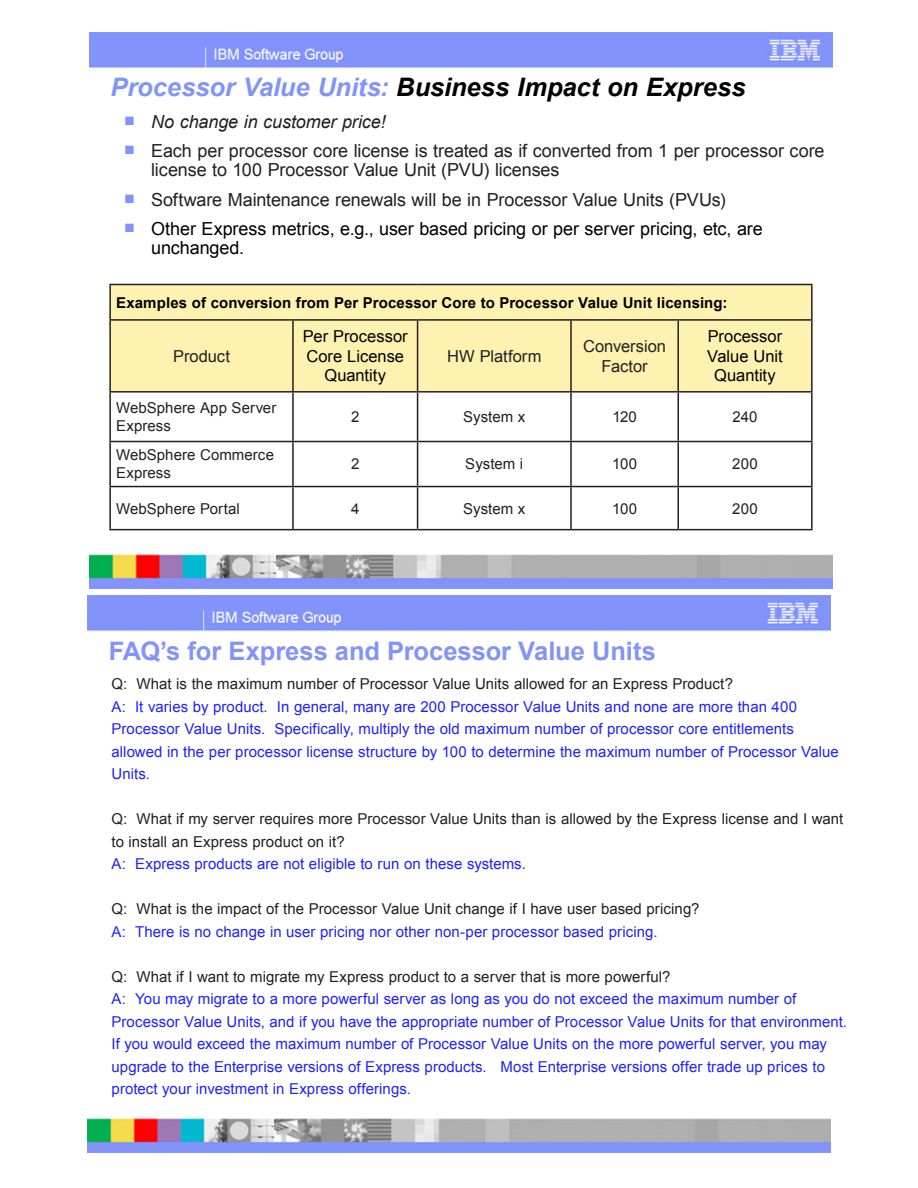
<style>
.page{position:relative;width:918px;height:1188px;background:#fff}
.page>*{position:absolute;margin:0;border:0;box-sizing:border-box;transform-origin:0 0}
.SS_Subhead{font:italic 700 25.5px "Arial";letter-spacing:-.005em;color:#000}
.t1{font:700 25.5px "Arial";color:#8293fb}
.SS_Subhead-2{font:18px/19.5px "Arial";letter-spacing:-.005em;color:#231f20}
.SS_Subhead-3{font:18px/19.5px "Arial";letter-spacing:-.005em;color:#000}
.SS_Subhead-4{font:italic 18px "Arial";letter-spacing:-.005em;color:#231f20}
.SS_Subhead-5{font:16.5px/19.5px "Arial";color:#000;text-align:center}
.SS_Subhead-6{font:16.5px/19.5px "Arial";color:#231f20;text-align:center}
.SS_Subhead-7{font:15px/22.5px "Arial";letter-spacing:.005em;color:#2020ff}
.SS_Subhead-8{font:15px/18px "Arial";letter-spacing:.005em;color:#231f20}
.SS_Subhead-9{font:700 15px "Arial";letter-spacing:.01em;color:#000}
.s1{color:#8293fb}
</style>
<div class="page">
<img style="left:90px;top:32px;width:742px;height:557px">
<div style="left:111px;top:285px;width:700px;height:106px;background:#fff2b0"></div>
<hr style="left:109px;top:284px;width:184px;height:1px;background:#231f20">
<hr style="left:109px;top:285px;width:2px;height:34px;background:#231f20">
<hr style="left:293px;top:284px;width:125px;height:1px;background:#231f20">
<hr style="left:418px;top:284px;width:153px;height:1px;background:#231f20">
<hr style="left:571px;top:284px;width:107px;height:1px;background:#231f20">
<hr style="left:678px;top:284px;width:135px;height:1px;background:#231f20">
<hr style="left:811px;top:285px;width:2px;height:34px;background:#231f20">
<hr style="left:109px;top:319px;width:184px;height:2px;background:#231f20">
<hr style="left:109px;top:321px;width:2px;height:70px;background:#231f20">
<hr style="left:293px;top:319px;width:125px;height:2px;background:#231f20">
<hr style="left:292px;top:321px;width:2px;height:70px;background:#231f20">
<hr style="left:418px;top:319px;width:153px;height:2px;background:#231f20">
<hr style="left:417px;top:321px;width:1px;height:70px;background:#231f20">
<hr style="left:571px;top:319px;width:107px;height:2px;background:#231f20">
<hr style="left:570px;top:321px;width:2px;height:70px;background:#231f20">
<hr style="left:678px;top:319px;width:135px;height:2px;background:#231f20">
<hr style="left:677px;top:321px;width:2px;height:70px;background:#231f20">
<hr style="left:811px;top:321px;width:2px;height:70px;background:#231f20">
<hr style="left:109px;top:391px;width:184px;height:2px;background:#231f20">
<hr style="left:109px;top:393px;width:2px;height:48px;background:#231f20">
<hr style="left:293px;top:391px;width:125px;height:2px;background:#231f20">
<hr style="left:292px;top:393px;width:2px;height:48px;background:#231f20">
<hr style="left:418px;top:391px;width:153px;height:2px;background:#231f20">
<hr style="left:417px;top:393px;width:1px;height:48px;background:#231f20">
<hr style="left:571px;top:391px;width:107px;height:2px;background:#231f20">
<hr style="left:570px;top:393px;width:2px;height:48px;background:#231f20">
<hr style="left:678px;top:391px;width:135px;height:2px;background:#231f20">
<hr style="left:677px;top:393px;width:2px;height:48px;background:#231f20">
<hr style="left:811px;top:393px;width:2px;height:48px;background:#231f20">
<hr style="left:109px;top:441px;width:184px;height:1px;background:#231f20">
<hr style="left:109px;top:442px;width:2px;height:44px;background:#231f20">
<hr style="left:293px;top:441px;width:125px;height:1px;background:#231f20">
<hr style="left:292px;top:442px;width:2px;height:44px;background:#231f20">
<hr style="left:418px;top:441px;width:153px;height:1px;background:#231f20">
<hr style="left:417px;top:442px;width:1px;height:44px;background:#231f20">
<hr style="left:571px;top:441px;width:107px;height:1px;background:#231f20">
<hr style="left:570px;top:442px;width:2px;height:44px;background:#231f20">
<hr style="left:678px;top:441px;width:135px;height:1px;background:#231f20">
<hr style="left:677px;top:442px;width:2px;height:44px;background:#231f20">
<hr style="left:811px;top:442px;width:2px;height:44px;background:#231f20">
<hr style="left:109px;top:486px;width:184px;height:1px;background:#231f20">
<hr style="left:109px;top:487px;width:2px;height:42px;background:#231f20">
<hr style="left:293px;top:486px;width:125px;height:1px;background:#231f20">
<hr style="left:292px;top:487px;width:2px;height:42px;background:#231f20">
<hr style="left:418px;top:486px;width:153px;height:1px;background:#231f20">
<hr style="left:417px;top:487px;width:1px;height:42px;background:#231f20">
<hr style="left:571px;top:486px;width:107px;height:1px;background:#231f20">
<hr style="left:570px;top:487px;width:2px;height:42px;background:#231f20">
<hr style="left:678px;top:486px;width:135px;height:1px;background:#231f20">
<hr style="left:677px;top:487px;width:2px;height:42px;background:#231f20">
<hr style="left:811px;top:487px;width:2px;height:42px;background:#231f20">
<hr style="left:109px;top:529px;width:184px;height:1px;background:#231f20">
<hr style="left:293px;top:529px;width:125px;height:1px;background:#231f20">
<hr style="left:418px;top:529px;width:153px;height:1px;background:#231f20">
<hr style="left:571px;top:529px;width:107px;height:1px;background:#231f20">
<hr style="left:678px;top:529px;width:135px;height:1px;background:#231f20">
<img style="left:88px;top:596px;width:742px;height:557px">
<p class="SS_Subhead" style="left:111px;top:71px;width:636px"><span class="s1">Processor Value Units:</span> Business Impact on Express</p>
<p class="SS_Subhead-4" style="left:124px;top:110px;width:263px"><sup>■</sup> No change in customer price!</p>
<p class="SS_Subhead-2" style="left:151px;top:141px;width:675px;text-indent:-27px"><sup>■</sup> Each per processor core license is treated as if converted from 1 per processor core license to 100 Processor Value Unit (PVU) licenses</p>
<p class="SS_Subhead-2" style="left:124px;top:190px;width:603px"><sup>■</sup> Software Maintenance renewals will be in Processor Value Units (PVUs)</p>
<p class="SS_Subhead-3" style="left:151px;top:219px;width:613px;text-indent:-27px"><sup>■</sup> Other Express metrics, e.g., user based pricing or per server pricing, etc, are unchanged.</p>
<p class="SS_Subhead-9" style="left:116px;top:293px;width:613px">Examples of conversion from Per Processor Core to Processor Value Unit licensing:</p>
<p class="SS_Subhead-6" style="left:173px;top:346px;width:58px">Product</p>
<p class="SS_Subhead-5" style="left:303px;top:327px;width:106px">Per Processor</p>
<p class="SS_Subhead-5" style="left:306px;top:346px;width:99px">Core License<br>Quantity</p>
<p class="SS_Subhead-6" style="left:447px;top:346px;width:96px">HW Platform</p>
<p class="SS_Subhead-6" style="left:583px;top:337px;width:85px">Conversion<br>Factor</p>
<p class="SS_Subhead-5" style="left:707px;top:327px;width:77px;text-align:left">Processor<br>Value Unit</p>
<p class="SS_Subhead-5" style="left:714px;top:366px;width:63px">Quantity</p>
<p class="SS_Subhead-8" style="left:116px;top:399px;width:162px">WebSphere App Server<br>Express</p>
<p class="SS_Subhead-8" style="left:351px;top:408px;width:10px">2</p>
<p class="SS_Subhead-8" style="left:463px;top:408px;width:64px">System x</p>
<p class="SS_Subhead-8" style="left:612px;top:408px;width:26px">120</p>
<p class="SS_Subhead-8" style="left:733px;top:408px;width:26px">240</p>
<p class="SS_Subhead-8" style="left:116px;top:446px;width:159px">WebSphere Commerce<br>Express</p>
<p class="SS_Subhead-8" style="left:351px;top:455px;width:10px">2</p>
<p class="SS_Subhead-8" style="left:465px;top:455px;width:59px">System i</p>
<p class="SS_Subhead-8" style="left:612px;top:455px;width:26px">100</p>
<p class="SS_Subhead-8" style="left:732px;top:455px;width:27px">200</p>
<p class="SS_Subhead-8" style="left:116px;top:499px;width:125px">WebSphere Portal</p>
<p class="SS_Subhead-8" style="left:351px;top:499px;width:10px">4</p>
<p class="SS_Subhead-8" style="left:463px;top:499px;width:64px">System x</p>
<p class="SS_Subhead-8" style="left:612px;top:499px;width:26px">100</p>
<p class="SS_Subhead-8" style="left:732px;top:499px;width:27px">200</p>
<p class="t1" style="left:109px;top:634px;width:549px">FAQ’s for Express and Processor Value Units</p>
<p class="SS_Subhead-8" style="left:112px;top:675px;width:623px">Q: What is the maximum number of Processor Value Units allowed for an Express Product?</p>
<p class="SS_Subhead-7" style="left:112px;top:696px;width:729px">A: It varies by product. In general, many are 200 Processor Value Units and none are more than 400<br>Processor Value Units. Specifically, multiply the old maximum number of processor core entitlements allowed in the per processor license structure by 100 to determine the maximum number of Processor Value Units.</p>
<p class="SS_Subhead-8" style="left:112px;top:808px;width:733px;line-height:22.5px">Q: What if my server requires more Processor Value Units than is allowed by the Express license and I want to install an Express product on it?</p>
<p class="SS_Subhead-7" style="left:112px;top:853px;width:416px">A: Express products are not eligible to run on these systems.</p>
<p class="SS_Subhead-8" style="left:112px;top:900px;width:590px">Q: What is the impact of the Processor Value Unit change if I have user based pricing?</p>
<p class="SS_Subhead-7" style="left:112px;top:921px;width:548px">A: There is no change in user pricing nor other non-per processor based pricing.</p>
<p class="SS_Subhead-8" style="left:112px;top:968px;width:560px">Q: What if I want to migrate my Express product to a server that is more powerful?</p>
<p class="SS_Subhead-7" style="left:112px;top:988px;width:737px">A: You may migrate to a more powerful server as long as you do not exceed the maximum number of Processor Value Units, and if you have the appropriate number of Processor Value Units for that environment.<br>If you would exceed the maximum number of Processor Value Units on the more powerful server, you may upgrade to the Enterprise versions of Express products. Most Enterprise versions offer trade up prices to protect your investment in Express offerings.</p>
</div>
